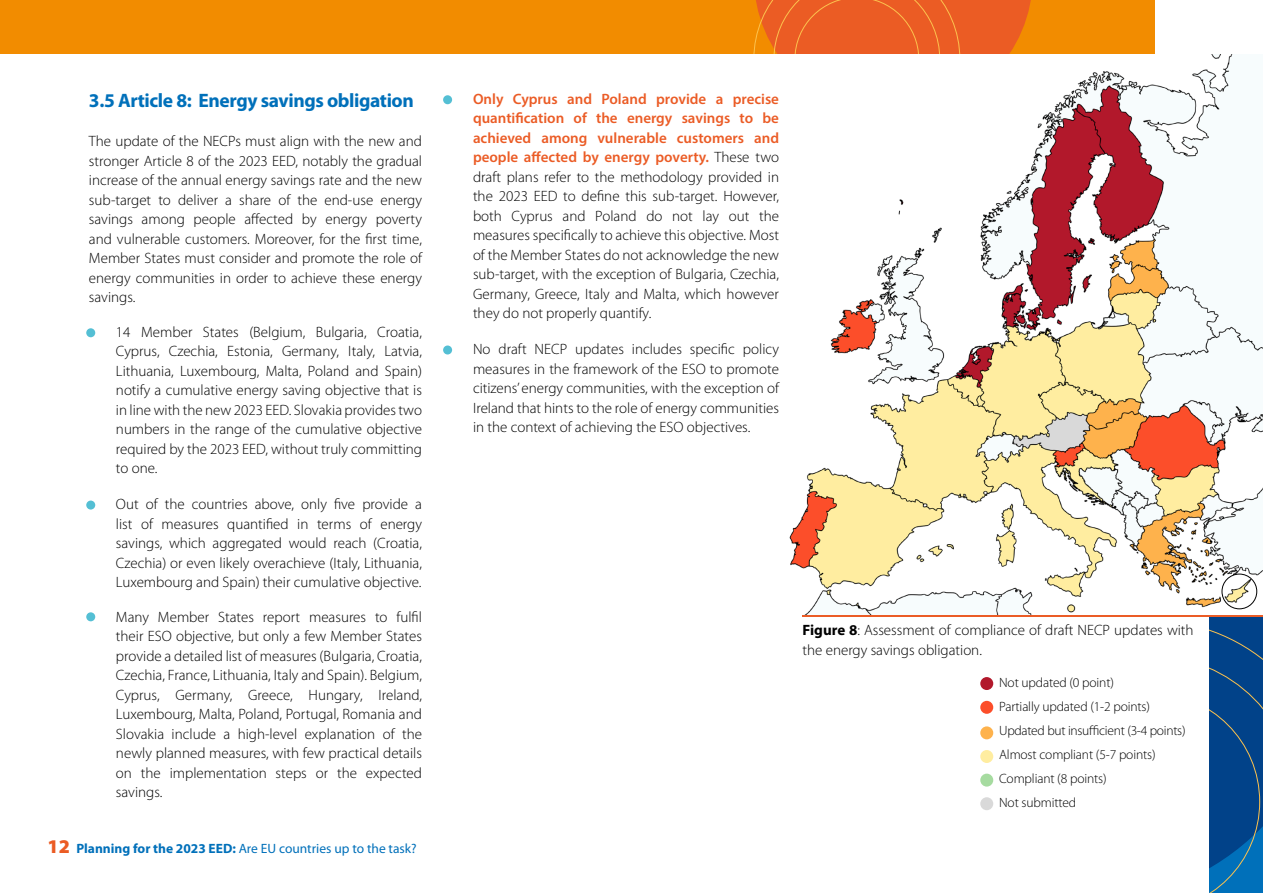
<style>
.page{position:relative;width:1263px;height:893px;background:#fff}
.page>*{position:absolute;margin:0;border:0;box-sizing:border-box;transform-origin:0 0}
.t1{font:700 19.5px "Myriad Pro";letter-spacing:-.02em;color:#0070ba}
.t2{font:300 15px/19.5px "Myriad Pro";color:#000;text-align:justify}
.t3{font:300 13.5px/24px "Myriad Pro";letter-spacing:-.01em;color:#000}
.t4{font:13.5px "Myriad Pro";color:#0070ba}
.s1{font-weight:900;font-size:19.5px;color:#eb5c24}
.s2{font-weight:700}
.s3{font-weight:600;color:#eb5c26}
</style>
<div class="page">
<svg style="left:1209px;top:620px;width:54px;height:273px;background:#064b8f"></svg>
<div style="left:0;top:0;width:1155px;height:893px;background:#f28c00"></div>
<div style="left:0;top:54px;width:1209px;height:839px;background:#fff"></div>
<svg style="left:753px;top:0;width:278px;height:54px;background:#eb6122"></svg>
<img style="left:789px;top:54px;width:474px;height:561px">
<hr style="left:802px;top:615px;width:461px;height:1px;background:#eb5c26">
<img style="left:1222px;top:574px;width:35px;height:35px;border-radius:17px">
<div style="left:1221px;top:574px;width:36px;height:35px;border:1px solid #000;border-radius:50%"></div>
<div style="left:980px;top:797px;width:13px;height:13px;background:#d9d9d9;border-radius:50%"></div>
<div style="left:980px;top:774px;width:13px;height:13px;background:#a6dba0;border-radius:50%"></div>
<div style="left:980px;top:750px;width:13px;height:13px;background:#ffeda0;border-radius:50%"></div>
<div style="left:980px;top:726px;width:13px;height:13px;background:#feb24c;border-radius:50%"></div>
<div style="left:980px;top:701px;width:13px;height:13px;background:#fc4e2a;border-radius:50%"></div>
<div style="left:980px;top:677px;width:13px;height:13px;background:#b2182b;border-radius:50%"></div>
<div style="left:446px;top:85px;width:344px;height:326px;background:#fff;border-radius:123px"></div>
<div style="left:434px;top:319px;width:361px;height:113px;background:#fff"></div>
<div style="left:86px;top:501px;width:9px;height:9px;background:#54bfd4;border-radius:50%"></div>
<div style="left:86px;top:612px;width:9px;height:9px;background:#54bfd4;border-radius:50%"></div>
<div style="left:86px;top:328px;width:9px;height:9px;background:#54bfd4;border-radius:50%"></div>
<div style="left:443px;top:95px;width:9px;height:9px;background:#54bfd4;border-radius:50%"></div>
<div style="left:443px;top:345px;width:9px;height:9px;background:#54bfd4;border-radius:50%"></div>
<h1 class="t1" style="left:89px;top:88px;width:326px">3.5 Article 8: Energy savings obligation</h1>
<p class="t2" style="left:89px;top:132px;width:335px">The update of the NECPs must align with the new and stronger Article 8 of the 2023 EED, notably the gradual increase of the annual energy savings rate and the new sub-target to deliver a share of the end-use energy savings among people affected by energy poverty and vulnerable customers. Moreover, for the first time, Member States must consider and promote the role of energy communities in order to achieve these energy savings.</p>
<p class="t2" style="left:116px;top:322px;width:308px;text-indent:-27px">• 14 Member States (Belgium, Bulgaria, Croatia, Cyprus, Czechia, Estonia, Germany, Italy, Latvia, Lithuania, Luxembourg, Malta, Poland and Spain) notify a cumulative energy saving objective that is in line with the new 2023 EED. Slovakia provides two numbers in the range of the cumulative objective required by the 2023 EED, without truly committing to one.</p>
<p class="t2" style="left:116px;top:495px;width:308px;text-indent:-27px">• Out of the countries above, only five provide a list of measures quantified in terms of energy savings, which aggregated would reach (Croatia, Czechia) or even likely overachieve (Italy, Lithuania, Luxembourg and Spain) their cumulative objective.</p>
<p class="t2" style="left:116px;top:607px;width:308px;text-indent:-27px">• Many Member States report measures to fulfil their ESO objective, but only a few Member States provide a detailed list of measures (Bulgaria, Croatia, Czechia, France, Lithuania, Italy and Spain). Belgium, Cyprus, Germany, Greece, Hungary, Ireland, Luxembourg, Malta, Poland, Portugal, Romania and Slovakia include a high-level explanation of the newly planned measures, with few practical details on the implementation steps or the expected savings.</p>
<p class="t4" style="left:48px;top:840px;width:371px"><span class="s1">12</span> <span class="s2">Planning for the 2023 EED:</span> Are EU countries up to the task?</p>
<p class="t2" style="left:473px;top:89px;width:308px;text-indent:-27px"><span class="s3">• Only Cyprus and Poland provide a precise quantification of the energy savings to be achieved among vulnerable customers and people affected by energy poverty.</span> These two draft plans refer to the methodology provided in the 2023 EED to define this sub-target. However, both Cyprus and Poland do not lay out the measures specifically to achieve this objective. Most of the Member States do not acknowledge the new sub-target, with the exception of Bulgaria, Czechia, Germany, Greece, Italy and Malta, which however they do not properly quantify.</p>
<p class="t2" style="left:473px;top:340px;width:308px;text-indent:-27px">• No draft NECP updates includes specific policy measures in the framework of the ESO to promote citizens’ energy communities, with the exception of Ireland that hints to the role of energy communities in the context of achieving the ESO objectives.</p>
<p class="t2" style="left:802px;top:621px;width:393px"><span class="s2">Figure 8</span>: Assessment of compliance of draft NECP updates with the energy savings obligation.</p>
<p class="t3" style="left:999px;top:671px;width:188px">Not updated (0 point)<br>Partially updated (1-2 points)<br>Updated but insufficient (3-4 points)<br>Almost compliant (5-7 points)<br>Compliant (8 points)<br>Not submitted</p>
</div>
